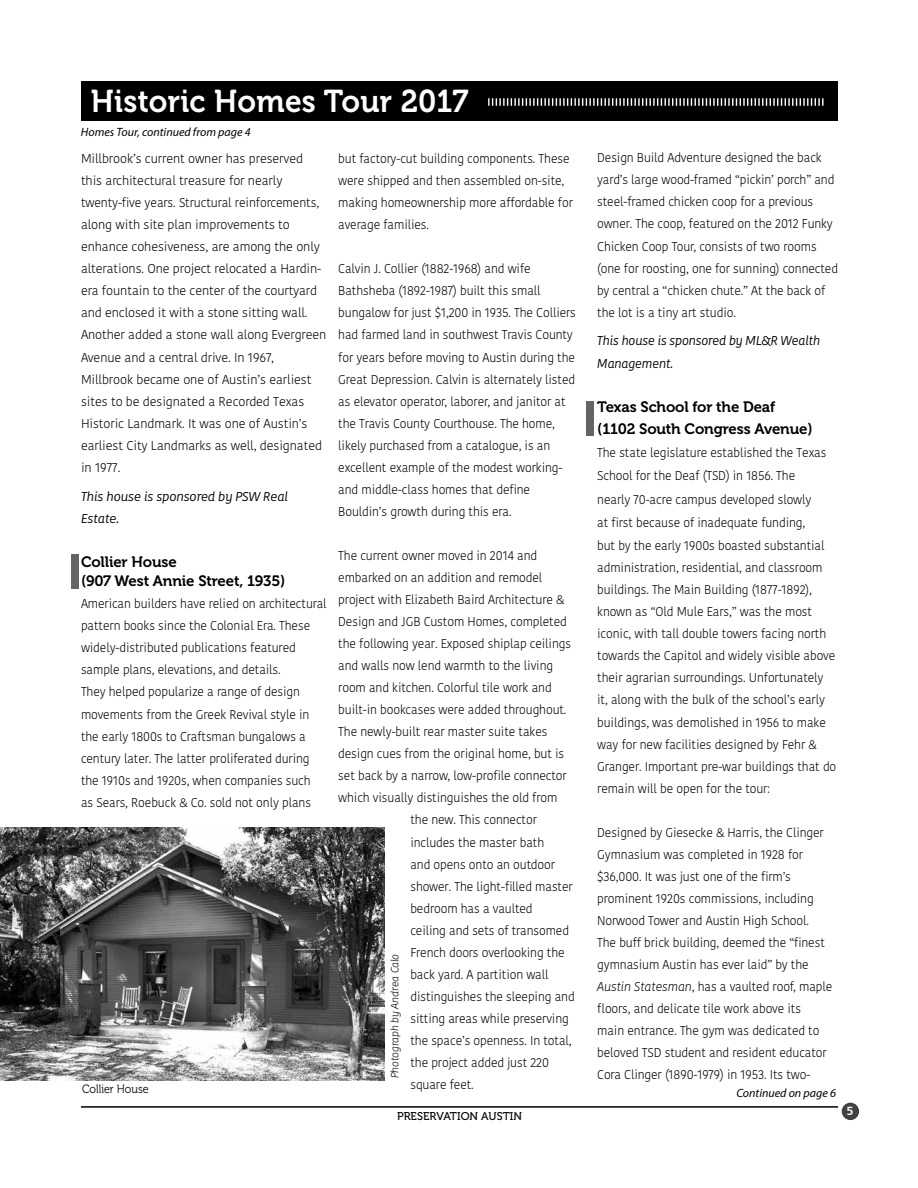
<style>
.page{position:relative;width:918px;height:1188px;background:#fff}
.page>*{position:absolute;margin:0;border:0;box-sizing:border-box;transform-origin:0 0}
.t1{font:31.5px "Museo 700";letter-spacing:.01em;color:#fff;scale:.95 1}
.t2{font:15px/19.5px "Museo 700";letter-spacing:-.01em;color:#000}
.t3{font:300 12.75px/22px "Kohinoor";letter-spacing:-.01em;color:#000;scale:.96 1}
.t4{font:300 12.75px/22px "Kohinoor";letter-spacing:-.01em;color:#000}
.t5{font:italic 12.75px/22px "Kohinoor";letter-spacing:-.01em;color:#000;scale:.96 1}
.t6{font:italic 12.75px/22px "Kohinoor";letter-spacing:-.01em;color:#000}
.t7{font:italic 12px "Myriad Pro";color:#000}
.t8{font:12px "Museo 300";color:#000;scale:.9 1}
.t9{font:12px "Humanist 777 BT Bold B";color:#fff}
.t10{font:11.25px "Museo 500";color:#000}
.t11{font:italic 300 10.5px "Kohinoor";letter-spacing:-.01em;color:#000}
.s1{font-style:italic}
</style>
<div class="page">
<div style="left:81px;top:81px;width:757px;height:39px;background:#000"></div>
<div style="left:842px;top:1103px;width:17px;height:17px;background:#414042;border-radius:50%"></div>
<hr style="left:81px;top:1106px;width:757px;height:2px;background:#000">
<img style="left:0;top:827px;width:384px;height:253px">
<svg style="left:488px;top:98px;width:336px;height:8px"></svg>
<div style="left:71px;top:555px;width:7px;height:34px;background:#636466"></div>
<div style="left:587px;top:401px;width:7px;height:34px;background:#636466"></div>
<h1 class="t1" style="left:91px;top:84px;width:399px">Historic Homes Tour 2017</h1>
<p class="t7" style="left:81px;top:125px;width:171px">Homes Tour, continued from page 4</p>
<p class="t4" style="left:81px;top:148px;width:247px">Millbrook’s current owner has preserved this architectural treasure for nearly twenty-five years. Structural reinforcements, along with site plan improvements to enhance cohesiveness, are among the only alterations. One project relocated a Hardin&shy;era fountain to the center of the courtyard and enclosed it with a stone sitting wall.<br>Another added a stone wall along Evergreen Avenue and a central drive. In 1967, Millbrook became one of Austin’s earliest sites to be designated a Recorded Texas Historic Landmark. It was one of Austin’s earliest City Landmarks as well, designated in 1977.</p>
<p class="t6" style="left:81px;top:485px;width:209px">This house is sponsored by PSW Real<br>Estate.</p>
<p class="t2" style="left:81px;top:552px;width:206px">Collier House<br>(907 West Annie Street, 1935)</p>
<p class="t3" style="left:81px;top:593px;width:257px">American builders have relied on architectural pattern books since the Colonial Era. These widely-distributed publications featured sample plans, elevations, and details.<br>They helped popularize a range of design movements from the Greek Revival style in the early 1800s to Craftsman bungalows a century later. The latter proliferated during the 1910s and 1920s, when companies such<br>as Sears, Roebuck &amp; Co. sold not only plans</p>
<p class="t8" style="left:82px;top:1083px;width:76px">Collier House</p>
<p class="t3" style="left:338px;top:148px;width:246px">but factory-cut building components. These were shipped and then assembled on-site, making homeownership more affordable for average families.</p>
<p class="t3" style="left:338px;top:258px;width:249px">Calvin J. Collier (1882-1968) and wife Bathsheba (1892-1987) built this small bungalow for just $1,200 in 1935. The Colliers had farmed land in southwest Travis County for years before moving to Austin during the Great Depression. Calvin is alternately listed as elevator operator, laborer, and janitor at the Travis County Courthouse. The home, likely purchased from a catalogue, is an excellent example of the modest working&shy;and middle-class homes that define Bouldin’s growth during this era.</p>
<p class="t3" style="left:338px;top:545px;width:209px">The current owner moved in 2014 and</p>
<p class="t3" style="left:338px;top:567px;width:214px">embarked on an addition and remodel</p>
<p class="t3" style="left:338px;top:589px;width:237px">project with Elizabeth Baird Architecture &amp;</p>
<p class="t3" style="left:338px;top:611px;width:240px">Design and JGB Custom Homes, completed</p>
<p class="t3" style="left:338px;top:633px;width:244px">the following year. Exposed shiplap ceilings</p>
<p class="t3" style="left:338px;top:655px;width:225px">and walls now lend warmth to the living</p>
<p class="t3" style="left:338px;top:677px;width:224px">room and kitchen. Colorful tile work and</p>
<p class="t3" style="left:338px;top:699px;width:239px">built-in bookcases were added throughout.</p>
<p class="t3" style="left:338px;top:721px;width:219px">The newly-built rear master suite takes</p>
<p class="t3" style="left:338px;top:743px;width:237px">design cues from the original home, but is</p>
<p class="t3" style="left:338px;top:765px;width:240px">set back by a narrow, low-profile connector</p>
<p class="t3" style="left:338px;top:787px;width:230px">which visually distinguishes the old from</p>
<p class="t3" style="left:410px;top:809px;width:133px">the new. This connector</p>
<p class="t3" style="left:410px;top:831px;width:141px">includes the master bath</p>
<p class="t3" style="left:410px;top:853px;width:152px">and opens onto an outdoor</p>
<p class="t3" style="left:410px;top:875px;width:171px">shower. The light-filled master</p>
<p class="t3" style="left:410px;top:897px;width:129px">bedroom has a vaulted</p>
<p class="t3" style="left:410px;top:919px;width:167px">ceiling and sets of transomed</p>
<p class="t3" style="left:410px;top:941px;width:162px">French doors overlooking the</p>
<p class="t3" style="left:410px;top:964px;width:146px">back yard. A partition wall</p>
<p class="t3" style="left:410px;top:986px;width:173px">distinguishes the sleeping and</p>
<p class="t3" style="left:410px;top:1008px;width:167px">sitting areas while preserving</p>
<p class="t3" style="left:410px;top:1030px;width:170px">the space’s openness. In total,</p>
<p class="t3" style="left:410px;top:1052px;width:146px">the project added just 220</p>
<p class="t3" style="left:410px;top:1074px;width:68px">square feet.</p>
<p class="t11" style="left:388px;top:1078px;width:126px;rotate:-90deg">Photograph by Andrea Calo</p>
<p class="t10" style="left:397px;top:1110px;width:47px">PRESERVATIO</p>
<p class="t10" style="left:470px;top:1110px;width:54px">N AUSTIN</p>
<p class="t3" style="left:597px;top:147px;width:252px">Design Build Adventure designed the back yard’s large wood-framed “pickin’ porch” and steel-framed chicken coop for a previous owner. The coop, featured on the 2012 Funky Chicken Coop Tour, consists of two rooms (one for roosting, one for sunning) connected by central a “chicken chute.” At the back of the lot is a tiny art studio.</p>
<p class="t5" style="left:597px;top:330px;width:234px">This house is sponsored by ML&amp;R Wealth<br>Management.</p>
<p class="t2" style="left:597px;top:396px;width:217px;line-height:22px">Texas School for the Deaf (1102 South Congress Avenue)</p>
<p class="t3" style="left:597px;top:441px;width:240px;line-height:23.2px">The state legislature established the Texas School for the Deaf (TSD) in 1856. The nearly 70-acre campus developed slowly<br>at first because of inadequate funding,<br>but by the early 1900s boasted substantial</p>
<p class="t3" style="left:597px;top:557px;width:251px">administration, residential, and classroom buildings. The Main Building (1877-1892), known as “Old Mule Ears,” was the most iconic, with tall double towers facing north towards the Capitol and widely visible above their agrarian surroundings. Unfortunately it, along with the bulk of the school’s early buildings, was demolished in 1956 to make way for new facilities designed by Fehr &amp; Granger. Important pre-war buildings that do remain will be open for the tour:</p>
<p class="t3" style="left:597px;top:822px;width:246px">Designed by Giesecke &amp; Harris, the Clinger Gymnasium was completed in 1928 for $36,000. It was just one of the firm’s prominent 1920s commissions, including Norwood Tower and Austin High School.<br>The buff brick building, deemed the “finest gymnasium Austin has ever laid” by the <span class="s1">Austin Statesman</span>, has a vaulted roof, maple floors, and delicate tile work above its<br>main entrance. The gym was dedicated to beloved TSD student and resident educator Cora Clinger (1890-1979) in 1953. Its two-</p>
<p class="t7" style="left:736px;top:1086px;width:101px">Continued on page 6</p>
<p class="t9" style="left:846px;top:1104px;width:9px">5</p>
</div>
